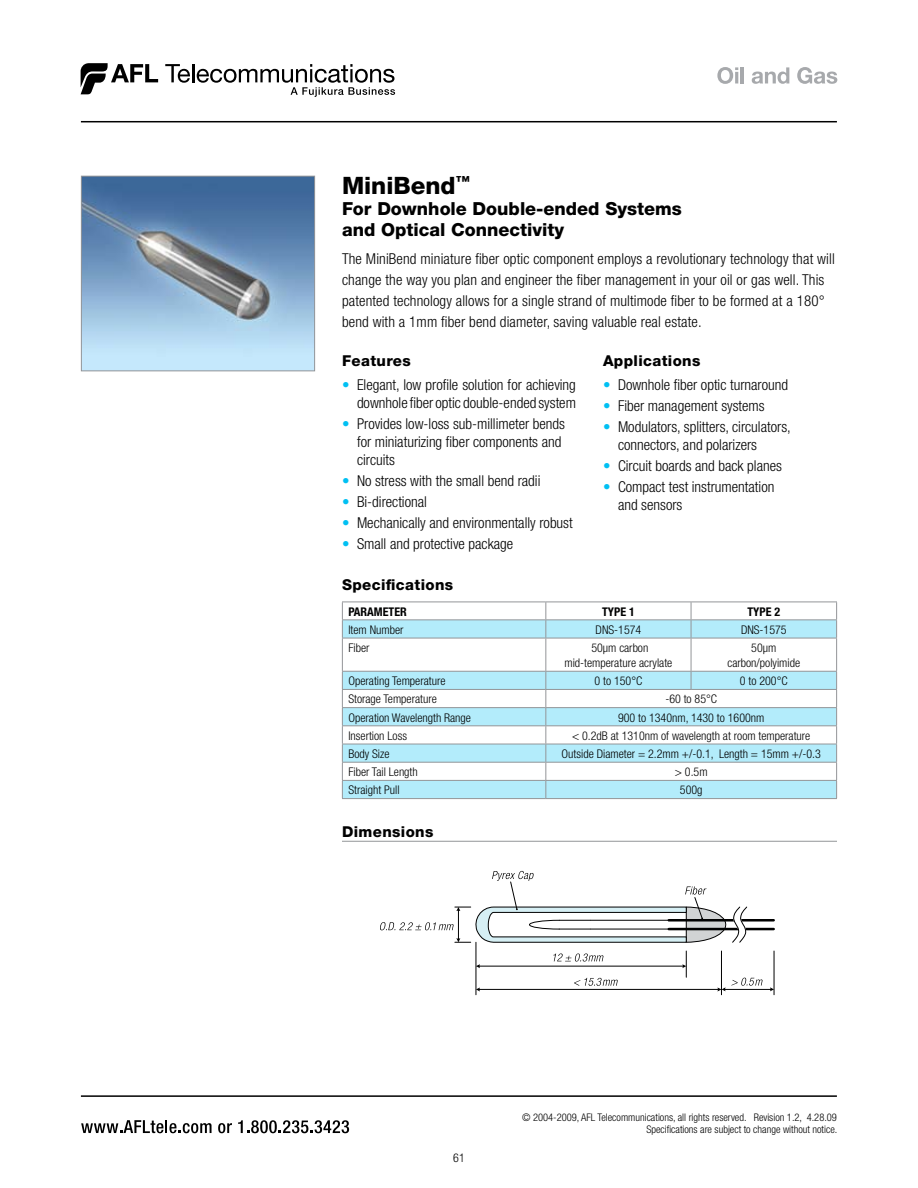
<style>
.page{position:relative;width:918px;height:1188px;background:#fff}
.page>*{position:absolute;margin:0;border:0;box-sizing:border-box;transform-origin:0 0}
.t1{font:800 24px "Helvetica Neue";color:#000}
.t2{font:800 18px/21px "Helvetica Neue";color:#000}
.t3{font:300 condensed 15px/18px "Helvetica Neue";color:#000}
.t4{font:800 15px "Helvetica Neue";letter-spacing:.025em;color:#000}
.t5{font:300 condensed 12px/15px "Helvetica Neue";color:#000;text-align:center}
.t6{font:700 condensed 12px "Helvetica Neue";color:#000}
.t7{font:300 condensed 10.5px/12px "Helvetica Neue";color:#000;text-align:right}
.s1{color:#00c0f3}
</style>
<div class="page">
<svg style="left:717px;top:67px;width:21px;height:17px"></svg>
<hr style="left:741px;top:67px;width:3px;height:16px;background:#a7a9ac">
<svg style="left:752px;top:67px;width:37px;height:17px"></svg>
<svg style="left:797px;top:67px;width:40px;height:17px"></svg>
<hr style="left:81px;top:121px;width:756px;height:1px;background:#000">
<svg style="left:165px;top:64px;width:230px;height:33px"></svg>
<svg style="left:81px;top:63px;width:77px;height:31px"></svg>
<hr style="left:81px;top:1095px;width:756px;height:2px;background:#000">
<svg style="left:81px;top:1120px;width:131px;height:13px"></svg>
<svg style="left:218px;top:1123px;width:14px;height:10px"></svg>
<svg style="left:238px;top:1120px;width:111px;height:13px"></svg>
<img style="left:83px;top:178px;width:230px;height:191px">
<div style="left:81px;top:176px;width:234px;height:195px;border:1px solid #939598"></div>
<svg style="left:343px;top:620px;width:493px;height:178px;fill:#b3ecfb"></svg>
<hr style="left:342px;top:602px;width:204px;height:1px;background:#939598">
<hr style="left:546px;top:602px;width:145px;height:1px;background:#939598">
<hr style="left:691px;top:602px;width:146px;height:1px;background:#939598">
<hr style="left:342px;top:619px;width:204px;height:1px;background:#939598">
<svg style="left:342px;top:602px;width:1px;height:36px"></svg>
<hr style="left:546px;top:619px;width:145px;height:1px;background:#939598">
<svg style="left:545px;top:602px;width:1px;height:36px"></svg>
<hr style="left:691px;top:619px;width:146px;height:1px;background:#939598">
<svg style="left:691px;top:602px;width:1px;height:36px"></svg>
<svg style="left:836px;top:602px;width:1px;height:36px"></svg>
<hr style="left:342px;top:638px;width:204px;height:1px;background:#939598">
<hr style="left:342px;top:638px;width:1px;height:33px;background:#939598">
<hr style="left:546px;top:638px;width:145px;height:1px;background:#939598">
<hr style="left:545px;top:638px;width:1px;height:33px;background:#939598">
<hr style="left:691px;top:638px;width:146px;height:1px;background:#939598">
<hr style="left:691px;top:638px;width:1px;height:33px;background:#939598">
<hr style="left:836px;top:638px;width:1px;height:33px;background:#939598">
<hr style="left:342px;top:671px;width:204px;height:1px;background:#939598">
<hr style="left:546px;top:671px;width:145px;height:1px;background:#939598">
<hr style="left:691px;top:671px;width:146px;height:1px;background:#939598">
<svg style="left:691px;top:672px;width:1px;height:17px"></svg>
<hr style="left:342px;top:689px;width:204px;height:1px;background:#939598">
<hr style="left:546px;top:689px;width:145px;height:1px;background:#939598">
<hr style="left:691px;top:689px;width:146px;height:1px;background:#939598">
<hr style="left:342px;top:707px;width:204px;height:1px;background:#939598">
<hr style="left:546px;top:707px;width:145px;height:1px;background:#939598">
<hr style="left:691px;top:707px;width:146px;height:1px;background:#939598">
<hr style="left:342px;top:725px;width:204px;height:1px;background:#939598">
<hr style="left:546px;top:725px;width:145px;height:1px;background:#939598">
<hr style="left:691px;top:725px;width:146px;height:1px;background:#939598">
<hr style="left:342px;top:744px;width:204px;height:1px;background:#939598">
<hr style="left:546px;top:744px;width:145px;height:1px;background:#939598">
<hr style="left:691px;top:744px;width:146px;height:1px;background:#939598">
<hr style="left:342px;top:762px;width:204px;height:1px;background:#939598">
<hr style="left:546px;top:762px;width:145px;height:1px;background:#939598">
<hr style="left:691px;top:762px;width:146px;height:1px;background:#939598">
<hr style="left:342px;top:780px;width:204px;height:1px;background:#939598">
<svg style="left:342px;top:672px;width:1px;height:126px"></svg>
<hr style="left:546px;top:780px;width:145px;height:1px;background:#939598">
<svg style="left:545px;top:672px;width:1px;height:126px"></svg>
<hr style="left:691px;top:780px;width:146px;height:1px;background:#939598">
<svg style="left:836px;top:672px;width:1px;height:126px"></svg>
<hr style="left:342px;top:798px;width:204px;height:1px;background:#939598">
<hr style="left:546px;top:798px;width:145px;height:1px;background:#939598">
<hr style="left:691px;top:798px;width:146px;height:1px;background:#939598">
<hr style="left:342px;top:841px;width:495px;height:1px;background:#939598">
<hr style="left:669px;top:919px;width:105px;height:3px;background:#010101">
<hr style="left:669px;top:928px;width:105px;height:2px;background:#010101">
<svg style="left:732px;top:906px;width:15px;height:37px"></svg>
<hr style="left:476px;top:942px;width:1px;height:53px;background:#010101">
<hr style="left:721px;top:951px;width:1px;height:44px;background:#010101">
<hr style="left:479px;top:989px;width:239px;height:1px;background:#010101">
<svg style="left:476px;top:987px;width:4px;height:5px"></svg>
<hr style="left:479px;top:966px;width:204px;height:1px;background:#010101">
<svg style="left:682px;top:951px;width:5px;height:26px"></svg>
<svg style="left:476px;top:964px;width:4px;height:4px"></svg>
<svg style="left:574px;top:978px;width:44px;height:8px"></svg>
<svg style="left:553px;top:954px;width:51px;height:8px"></svg>
<hr style="left:724px;top:989px;width:47px;height:1px;background:#010101">
<hr style="left:774px;top:951px;width:1px;height:44px;background:#010101">
<svg style="left:770px;top:987px;width:4px;height:4px"></svg>
<svg style="left:717px;top:978px;width:46px;height:14px"></svg>
<svg style="left:380px;top:871px;width:346px;height:72px"></svg>
<h1 class="t1" style="left:342px;top:171px;width:129px">MiniBend<sup>™</sup></h1>
<p class="t2" style="left:342px;top:198px;width:341px">For Downhole Double-ended Systems and Optical Connectivity</p>
<p class="t3" style="left:342px;top:248px;width:494px;line-height:21px">The MiniBend miniature fiber optic component employs a revolutionary technology that will change the way you plan and engineer the fiber management in your oil or gas well. This patented technology allows for a single strand of multimode fiber to be formed at a 180° bend with a 1mm fiber bend diameter, saving valuable real estate.</p>
<p class="t4" style="left:603px;top:352px;width:99px">Applications</p>
<p class="t3" style="left:603px;top:376px;width:187px"><span class="s1">•</span> Downhole fiber optic turnaround</p>
<p class="t3" style="left:603px;top:397px;width:163px"><span class="s1">•</span> Fiber management systems</p>
<p class="t3" style="left:618px;top:418px;width:174px;text-indent:-15px"><span class="s1">•</span> Modulators, splitters, circulators, connectors, and polarizers</p>
<p class="t3" style="left:603px;top:457px;width:181px"><span class="s1">•</span> Circuit boards and back planes</p>
<p class="t3" style="left:618px;top:478px;width:158px;text-indent:-15px"><span class="s1">•</span> Compact test instrumentation and sensors</p>
<p class="t4" style="left:342px;top:352px;width:70px">Features</p>
<p class="t3" style="left:342px;top:376px;width:235px;text-align:right"><span class="s1">•</span> Elegant, low profile solution for achieving downhole fiber optic double-ended system</p>
<p class="t3" style="left:357px;top:415px;width:210px;text-indent:-15px"><span class="s1">•</span> Provides low-loss sub-millimeter bends for miniaturizing fiber components and circuits</p>
<p class="t3" style="left:342px;top:472px;width:200px"><span class="s1">•</span> No stress with the small bend radii</p>
<p class="t3" style="left:342px;top:493px;width:86px"><span class="s1">•</span> Bi-directional</p>
<p class="t3" style="left:342px;top:514px;width:232px"><span class="s1">•</span> Mechanically and environmentally robust</p>
<p class="t3" style="left:342px;top:535px;width:173px"><span class="s1">•</span> Small and protective package</p>
<p class="t4" style="left:342px;top:575px;width:113px">Specifications</p>
<p class="t6" style="left:348px;top:604px;width:60px">PARAMETER</p>
<p class="t6" style="left:602px;top:604px;width:34px">TYPE 1</p>
<p class="t6" style="left:748px;top:604px;width:34px">TYPE 2</p>
<p class="t5" style="left:348px;top:622px;width:57px">Item Number</p>
<p class="t5" style="left:596px;top:622px;width:47px">DNS-1574</p>
<p class="t5" style="left:741px;top:622px;width:47px">DNS-1575</p>
<p class="t5" style="left:348px;top:640px;width:23px">Fiber</p>
<p class="t5" style="left:565px;top:640px;width:109px">50µm carbon mid-temperature acrylate</p>
<p class="t5" style="left:728px;top:640px;width:74px">50µm carbon/polyimide</p>
<p class="t5" style="left:348px;top:673px;width:99px">Operating Temperature</p>
<p class="t5" style="left:595px;top:673px;width:49px">0 to 150°C</p>
<p class="t5" style="left:740px;top:673px;width:49px">0 to 200°C</p>
<p class="t5" style="left:348px;top:691px;width:90px">Storage Temperature</p>
<p class="t5" style="left:665px;top:691px;width:53px">-60 to 85°C</p>
<p class="t5" style="left:348px;top:710px;width:124px">Operation Wavelength Range</p>
<p class="t5" style="left:618px;top:710px;width:148px">900 to 1340nm, 1430 to 1600nm</p>
<p class="t5" style="left:348px;top:728px;width:60px">Insertion Loss</p>
<p class="t5" style="left:572px;top:728px;width:240px">&lt; 0.2dB at 1310nm of wavelength at room temperature</p>
<p class="t5" style="left:348px;top:746px;width:43px">Body Size</p>
<p class="t5" style="left:562px;top:746px;width:261px">Outside Diameter = 2.2mm +/-0.1, Length = 15mm +/-0.3</p>
<p class="t5" style="left:348px;top:764px;width:71px">Fiber Tail Length</p>
<p class="t5" style="left:675px;top:764px;width:34px">&gt; 0.5m</p>
<p class="t5" style="left:348px;top:782px;width:53px">Straight Pull</p>
<p class="t5" style="left:680px;top:782px;width:24px">500g</p>
<p class="t4" style="left:342px;top:823px;width:93px">Dimensions</p>
<p class="t5" style="left:453px;top:1150px;width:13px">61</p>
<p class="t7" style="left:522px;top:1111px;width:317px">© 2004-2009, AFL Telecommunications, all rights reserved. Revision 1.2, 4.28.09<br>Specifications are subject to change without notice.</p>
</div>
